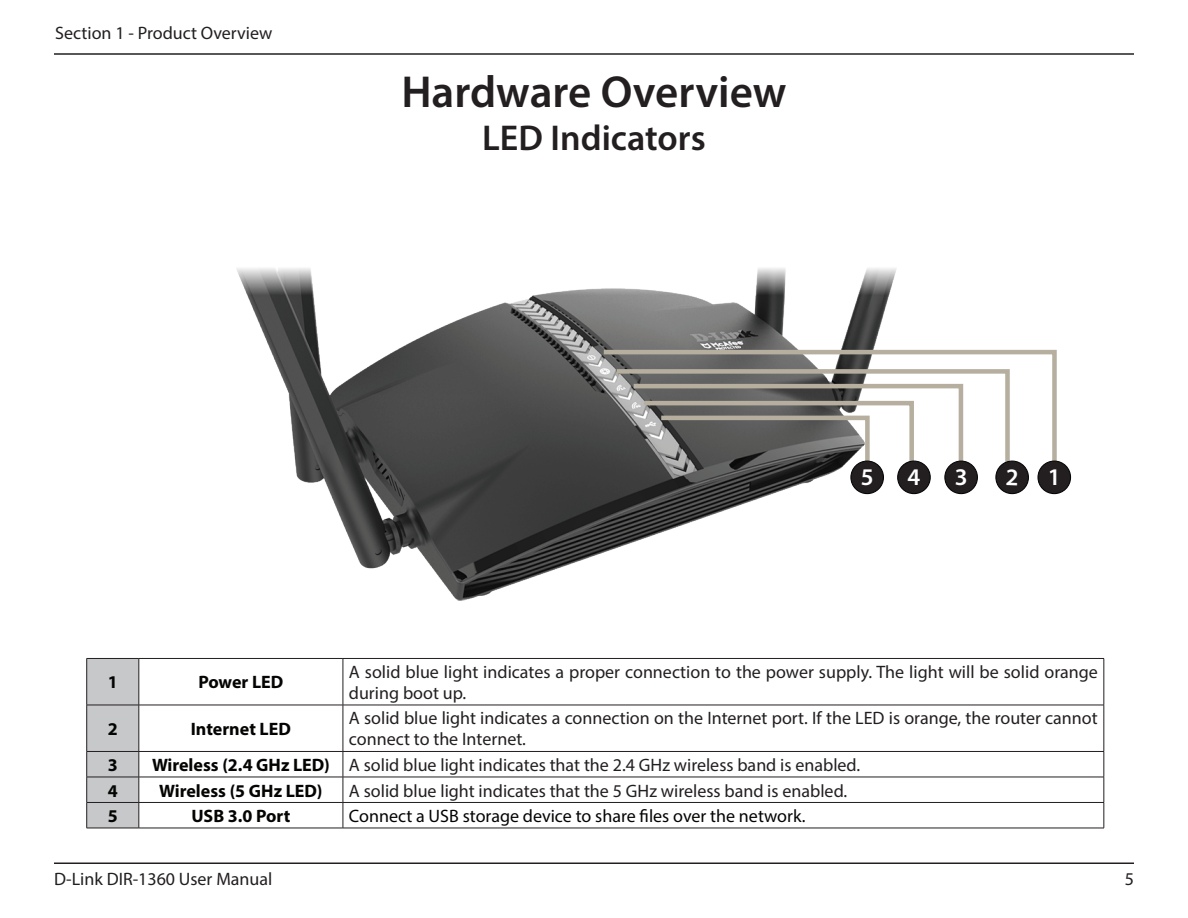
<style>
.page{position:relative;width:1188px;height:918px;background:#fff}
.page>*{position:absolute;margin:0;border:0;box-sizing:border-box;transform-origin:0 0}
.t1{font:600 45px "Myriad Pro";color:#231f20}
.t2{font:600 36px "Myriad Pro";color:#231f20}
.t3{font:600 24px "Myriad Pro";color:#fff}
.t4{font:18px/21px "Myriad Pro";color:#231f20}
.t5{font:700 18px "Myriad Pro";color:#040503}
.t6{font:18px "Myriad Pro";color:#040503}
.s1{font-weight:700;color:#040503}
</style>
<div class="page">
<hr style="left:54px;top:53px;width:1080px;height:2px;background:#231f20">
<hr style="left:54px;top:862px;width:1080px;height:2px;background:#231f20">
<img style="left:237px;top:268px;width:819px;height:333px">
<hr style="left:1104px;top:705px;width:1px;height:46px;background:#231f20">
<svg style="left:1104px;top:752px;width:1px;height:76px"></svg>
<hr style="left:343px;top:751px;width:761px;height:1px;background:#231f20">
<hr style="left:343px;top:777px;width:761px;height:1px;background:#231f20">
<hr style="left:343px;top:802px;width:761px;height:1px;background:#231f20">
<hr style="left:343px;top:828px;width:761px;height:1px;background:#231f20">
<hr style="left:87px;top:828px;width:52px;height:1px;background:#231f20">
<hr style="left:343px;top:658px;width:761px;height:1px;background:#231f20">
<hr style="left:1104px;top:659px;width:1px;height:46px;background:#231f20">
<hr style="left:343px;top:705px;width:761px;height:1px;background:#231f20">
<hr style="left:139px;top:658px;width:204px;height:1px;background:#231f20">
<hr style="left:343px;top:659px;width:1px;height:46px;background:#231f20">
<hr style="left:139px;top:705px;width:204px;height:1px;background:#231f20">
<hr style="left:343px;top:705px;width:1px;height:46px;background:#231f20">
<hr style="left:139px;top:751px;width:204px;height:1px;background:#231f20">
<hr style="left:139px;top:777px;width:204px;height:1px;background:#231f20">
<hr style="left:139px;top:802px;width:204px;height:1px;background:#231f20">
<svg style="left:86px;top:658px;width:54px;height:170px;background:#b9babb"></svg>
<svg style="left:343px;top:752px;width:1px;height:76px"></svg>
<hr style="left:139px;top:828px;width:204px;height:1px;background:#231f20">
<svg style="left:599px;top:348px;width:459px;height:119px"></svg>
<div style="left:1038px;top:461px;width:33px;height:33px;background:#231f20;border-radius:50%"></div>
<div style="left:1037px;top:461px;width:34px;height:33px;border:1px solid #040503;border-radius:50%"></div>
<div style="left:996px;top:461px;width:33px;height:33px;background:#231f20;border-radius:50%"></div>
<div style="left:995px;top:460px;width:34px;height:34px;border:1px solid #040503;border-radius:50%"></div>
<div style="left:945px;top:461px;width:32px;height:33px;background:#231f20;border-radius:50%"></div>
<div style="left:944px;top:461px;width:34px;height:33px;border:1px solid #040503;border-radius:50%"></div>
<div style="left:898px;top:461px;width:32px;height:33px;background:#231f20;border-radius:50%"></div>
<div style="left:897px;top:461px;width:34px;height:33px;border:1px solid #040503;border-radius:50%"></div>
<div style="left:851px;top:461px;width:32px;height:33px;background:#231f20;border-radius:50%"></div>
<div style="left:850px;top:461px;width:34px;height:33px;border:1px solid #040503;border-radius:50%"></div>
<svg style="left:612px;top:367px;width:406px;height:121px"></svg>
<p class="t4" style="left:55px;top:22px;width:219px">Section 1 - Product Overview</p>
<h1 class="t1" style="left:401px;top:64px;width:387px">Hardware Overview</h1>
<h2 class="t2" style="left:482px;top:115px;width:225px">LED Indicators</h2>
<h3 class="t3" style="left:861px;top:462px;width:14px">5</h3>
<h3 class="t3" style="left:908px;top:462px;width:14px">4</h3>
<h3 class="t3" style="left:955px;top:462px;width:14px">3</h3>
<h3 class="t3" style="left:1048px;top:462px;width:14px">1</h3>
<p class="t5" style="left:108px;top:671px;width:11px">1</p>
<p class="t5" style="left:198px;top:671px;width:86px">Power LED</p>
<p class="t4" style="left:349px;top:661px;width:750px">A solid blue light indicates a proper connection to the power supply. The light will be solid orange during boot up.</p>
<p class="t5" style="left:108px;top:717px;width:11px">2</p>
<p class="t5" style="left:191px;top:717px;width:102px">Internet LED</p>
<p class="t4" style="left:349px;top:708px;width:750px">A solid blue light indicates a connection on the Internet port. If the LED is orange, the router cannot connect to the Internet.</p>
<p class="t5" style="left:108px;top:753px;width:11px">3</p>
<p class="t4" style="left:152px;top:754px;width:710px"><span class="s1">Wireless (2.4 GHz LED)</span> A solid blue light indicates that the 2.4 GHz wireless band is enabled.</p>
<p class="t5" style="left:108px;top:779px;width:11px">4</p>
<p class="t5" style="left:159px;top:779px;width:165px">Wireless (5 GHz LED)</p>
<p class="t4" style="left:349px;top:780px;width:500px">A solid blue light indicates that the 5 GHz wireless band is enabled.</p>
<p class="t5" style="left:108px;top:804px;width:11px">5</p>
<p class="t5" style="left:191px;top:804px;width:101px">USB 3.0 Port</p>
<p class="t6" style="left:349px;top:805px;width:458px">Connect a USB storage device to share files over the network.</p>
<p class="t4" style="left:54px;top:868px;width:220px">D-Link DIR-1360 User Manual</p>
<p class="t4" style="left:1125px;top:868px;width:11px">5</p>
</div>
